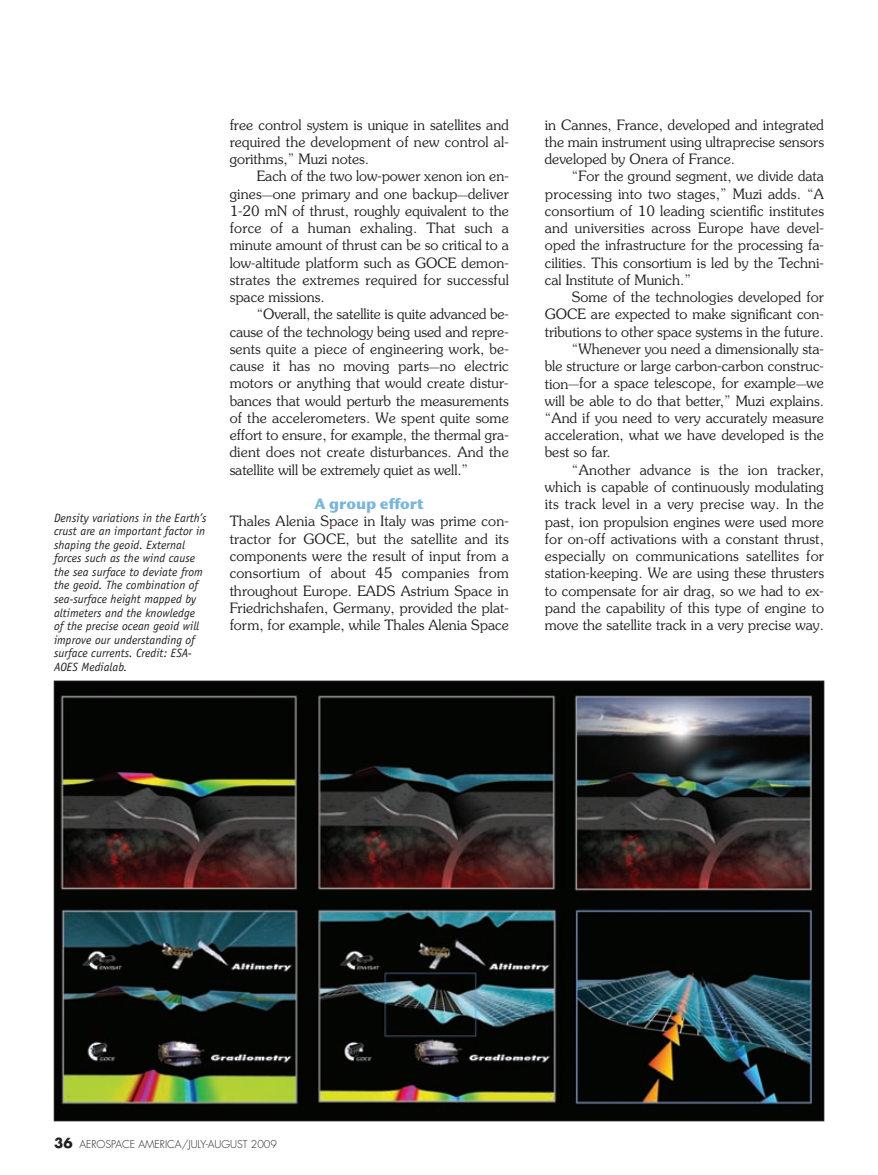
<style>
.page{position:relative;width:878px;height:1175px;background:#fff}
.page>*{position:absolute;margin:0;border:0;box-sizing:border-box;transform-origin:0 0}
.t1{font:15px "Stone Sans ITCTT Bold";letter-spacing:-.005em;color:#79b6da}
.t2{font:300 14.25px/17.2px "Souvenir Std";color:#231f20;text-align:justify}
.t3{font:italic 12px/13.5px "Officina Sans";letter-spacing:.005em;color:#231f20}
.t4{font:300 10.5px "Futura";color:#231f20}
.s1{font-size:10.5px}
.s2{font-weight:700;font-size:13.5px}
</style>
<div class="page">
<img style="left:53px;top:680px;width:772px;height:442px">
<p class="t3" style="left:54px;top:512px;width:154px">Density variations in the Earth’s crust are an important factor in shaping the geoid. External forces such as the wind cause the sea surface to deviate from the geoid. The combination of sea-surface height mapped by altimeters and the knowledge of the precise ocean geoid will improve our understanding of surface currents. Credit: ESA-<br>AOES Medialab.</p>
<p class="t2" style="left:230px;top:117px;width:280px">free control system is unique in satellites and required the development of new control al&shy;gorithms,” Muzi notes.</p>
<p class="t2" style="left:230px;top:169px;width:281px;text-indent:27px">Each of the two low-power xenon ion en&shy;gines<span class="s1">—</span>one primary and one backup<span class="s1">—</span>deliver 1-20 mN of thrust, roughly equivalent to the force of a human exhaling. That such a minute amount of thrust can be so critical to a low-altitude platform such as GOCE demon&shy;strates the extremes required for successful space missions.</p>
<p class="t2" style="left:230px;top:307px;width:281px;text-indent:27px">“Overall, the satellite is quite advanced be&shy;cause of the technology being used and repre&shy;sents quite a piece of engineering work, be&shy;cause it has no moving parts<span class="s1">—</span>no electric motors or anything that would create distur&shy;bances that would perturb the measurements of the accelerometers. We spent quite some effort to ensure, for example, the thermal gra&shy;dient does not create disturbances. And the satellite will be extremely quiet as well.”</p>
<p class="t1" style="left:314px;top:494px;width:111px">A group effort</p>
<p class="t2" style="left:230px;top:513px;width:281px">Thales Alenia Space in Italy was prime con&shy;tractor for GOCE, but the satellite and its components were the result of input from a consortium of about 45 companies from throughout Europe. EADS Astrium Space in Friedrichshafen, Germany, provided the plat&shy;form, for example, while Thales Alenia Space</p>
<p class="t2" style="left:545px;top:117px;width:281px">in Cannes, France, developed and integrated the main instrument using ultraprecise sensors developed by Onera of France.</p>
<p class="t2" style="left:545px;top:168px;width:281px;text-indent:27px">“For the ground segment, we divide data processing into two stages,” Muzi adds. “A consortium of 10 leading scientific institutes and universities across Europe have devel&shy;oped the infrastructure for the processing fa&shy;cilities. This consortium is led by the Techni&shy;cal Institute of Munich.”</p>
<p class="t2" style="left:572px;top:289px;width:254px">Some of the technologies developed for</p>
<p class="t2" style="left:545px;top:307px;width:280px">GOCE are expected to make significant con-</p>
<p class="t2" style="left:545px;top:324px;width:280px">tributions to other space systems in the future.</p>
<p class="t2" style="left:572px;top:341px;width:253px">“Whenever you need a dimensionally sta-</p>
<p class="t2" style="left:545px;top:358px;width:280px">ble structure or large carbon-carbon construc-</p>
<p class="t2" style="left:545px;top:375px;width:281px">tion<span class="s1">—</span>for a space telescope, for example<span class="s1">—</span>we</p>
<p class="t2" style="left:545px;top:393px;width:280px">will be able to do that better,” Muzi explains.</p>
<p class="t2" style="left:545px;top:410px;width:280px">“And if you need to very accurately measure</p>
<p class="t2" style="left:545px;top:427px;width:281px">acceleration, what we have developed is the</p>
<p class="t2" style="left:545px;top:445px;width:68px">best so far.</p>
<p class="t2" style="left:572px;top:462px;width:254px">“Another advance is the ion tracker,</p>
<p class="t2" style="left:545px;top:479px;width:280px">which is capable of continuously modulating</p>
<p class="t2" style="left:545px;top:496px;width:281px">its track level in a very precise way. In the</p>
<p class="t2" style="left:545px;top:514px;width:280px">past, ion propulsion engines were used more</p>
<p class="t2" style="left:545px;top:531px;width:281px">for on-off activations with a constant thrust,</p>
<p class="t2" style="left:545px;top:548px;width:281px">especially on communications satellites for</p>
<p class="t2" style="left:545px;top:565px;width:280px">station-keeping. We are using these thrusters</p>
<p class="t2" style="left:545px;top:583px;width:280px">to compensate for air drag, so we had to ex-</p>
<p class="t2" style="left:545px;top:600px;width:281px">pand the capability of this type of engine to</p>
<p class="t2" style="left:545px;top:617px;width:281px">move the satellite track in a very precise way.</p>
<p class="t4" style="left:54px;top:1139px;width:224px"><span class="s2">36</span> AEROSPACE AMERICA/JULY-AUGUST 2009</p>
</div>
